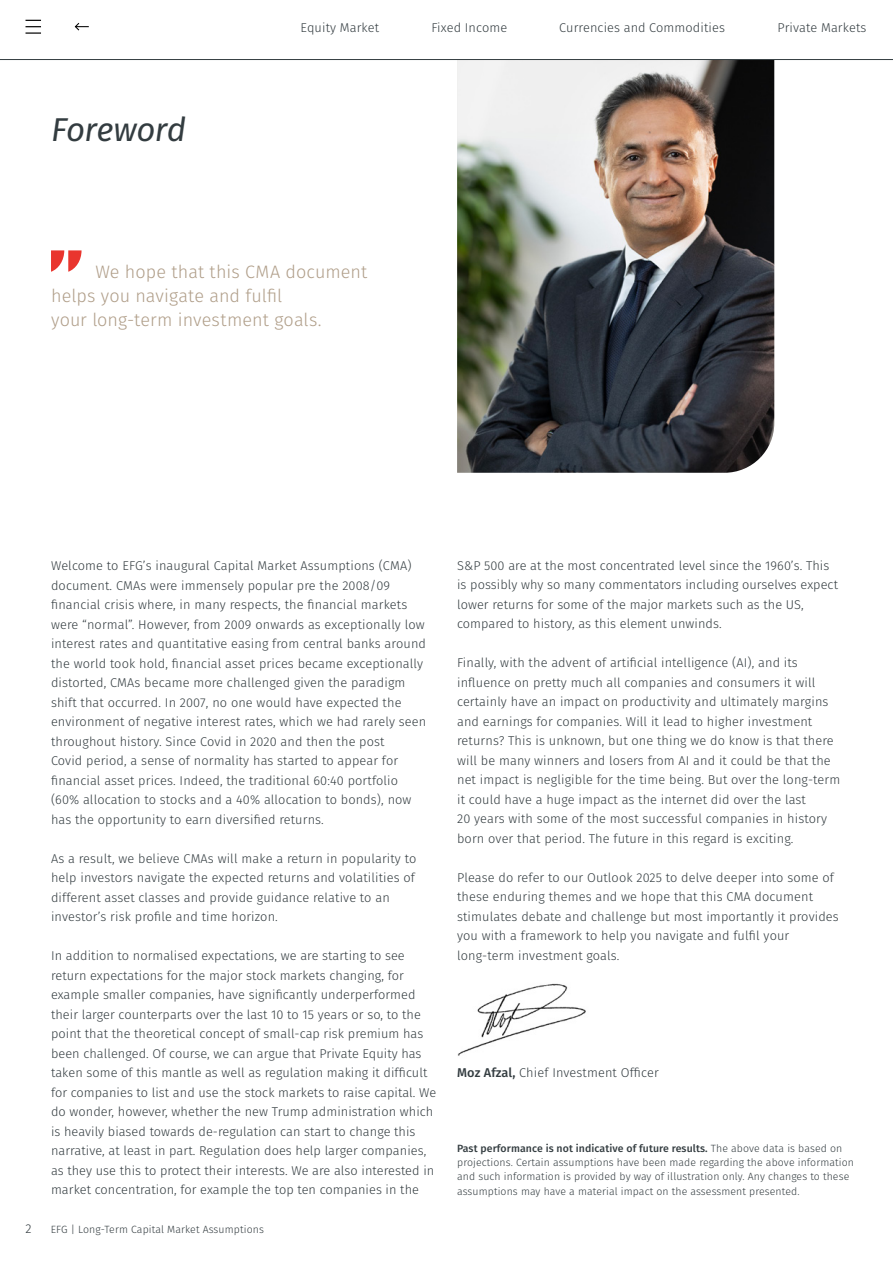
<style>
.page{position:relative;width:893px;height:1263px;background:#fff}
.page>*{position:absolute;margin:0;border:0;box-sizing:border-box;transform-origin:0 0}
.t1{font:italic 33px "Fira Sans";letter-spacing:-.02em;color:#333c40}
.t2{font:300 18px/24.3px "Fira Sans";color:#b09e89}
.t3{font:300 12.75px/19.5px "Fira Sans";letter-spacing:.01em;color:#333c40}
.t4{font:300 10.5px/14.2px "Fira Sans";letter-spacing:.01em;color:#333c40}
.s1{font-weight:500}
</style>
<div class="page">
<img style="left:457px;top:60px;width:317px;height:413px">
<img style="left:457px;top:983px;width:129px;height:73px">
<svg style="left:51px;top:250px;width:31px;height:22px"></svg>
<svg style="left:74px;top:23px;width:15px;height:8px"></svg>
<svg style="left:26px;top:20px;width:15px;height:14px"></svg>
<hr style="left:0;top:59px;width:893px;height:1px;background:#333c40">
<h1 class="t1" style="left:51px;top:105px;width:137px">Foreword</h1>
<p class="t3" style="left:301px;top:18px;width:80px">Equity Market</p>
<p class="t3" style="left:431px;top:18px;width:77px">Fixed Income</p>
<p class="t3" style="left:559px;top:18px;width:167px">Currencies and Commodities</p>
<p class="t3" style="left:778px;top:18px;width:90px">Private Markets</p>
<h2 class="t2" style="left:51px;top:259px;width:317px;text-indent:44px">We hope that this CMA document helps you navigate and fulfil<br>your long-term investment goals.</h2>
<p class="t3" style="left:51px;top:556px;width:377px">Welcome to EFG’s inaugural Capital Market Assumptions (CMA) document. CMAs were immensely popular pre the 2008/09 financial crisis where, in many respects, the financial markets were “normal”. However, from 2009 onwards as exceptionally low interest rates and quantitative easing from central banks around the world took hold, financial asset prices became exceptionally distorted, CMAs became more challenged given the paradigm shift that occurred. In 2007, no one would have expected the environment of negative interest rates, which we had rarely seen throughout history. Since Covid in 2020 and then the post<br>Covid period, a sense of normality has started to appear for financial asset prices. Indeed, the traditional 60:40 portfolio (60% allocation to stocks and a 40% allocation to bonds), now has the opportunity to earn diversified returns.</p>
<p class="t3" style="left:51px;top:848px;width:367px">As a result, we believe CMAs will make a return in popularity to help investors navigate the expected returns and volatilities of different asset classes and provide guidance relative to an investor’s risk profile and time horizon.</p>
<p class="t3" style="left:51px;top:946px;width:387px">In addition to normalised expectations, we are starting to see return expectations for the major stock markets changing, for example smaller companies, have significantly underperformed their larger counterparts over the last 10 to 15 years or so, to the point that the theoretical concept of small-cap risk premium has been challenged. Of course, we can argue that Private Equity has taken some of this mantle as well as regulation making it difficult for companies to list and use the stock markets to raise capital. We do wonder, however, whether the new Trump administration which is heavily biased towards de-regulation can start to change this narrative, at least in part. Regulation does help larger companies, as they use this to protect their interests. We are also interested in market concentration, for example the top ten companies in the</p>
<p class="t3" style="left:26px;top:1219px;width:8px">2</p>
<p class="t4" style="left:51px;top:1222px;width:215px">EFG | Long-Term Capital Market Assumptions</p>
<p class="t3" style="left:457px;top:556px;width:382px">S&amp;P 500 are at the most concentrated level since the 1960’s. This is possibly why so many commentators including ourselves expect lower returns for some of the major markets such as the US, compared to history, as this element unwinds.</p>
<p class="t3" style="left:457px;top:653px;width:385px">Finally, with the advent of artificial intelligence (AI), and its influence on pretty much all companies and consumers it will certainly have an impact on productivity and ultimately margins and earnings for companies. Will it lead to higher investment returns? This is unknown, but one thing we do know is that there will be many winners and losers from AI and it could be that the net impact is negligible for the time being. But over the long-term it could have a huge impact as the internet did over the last<br>20 years with some of the most successful companies in history born over that period. The future in this regard is exciting.</p>
<p class="t3" style="left:457px;top:868px;width:383px">Please do refer to our Outlook 2025 to delve deeper into some of these enduring themes and we hope that this CMA document stimulates debate and challenge but most importantly it provides you with a framework to help you navigate and fulfil your long-term investment goals.</p>
<p class="t3" style="left:457px;top:1063px;width:203px"><span class="s1">Moz Afzal,</span> Chief Investment Officer</p>
<p class="t4" style="left:457px;top:1141px;width:398px"><span class="s1">Past performance is not indicative of future results.</span> The above data is based on projections. Certain assumptions have been made regarding the above information and such information is provided by way of illustration only. Any changes to these assumptions may have a material impact on the assessment presented.</p>
</div>
